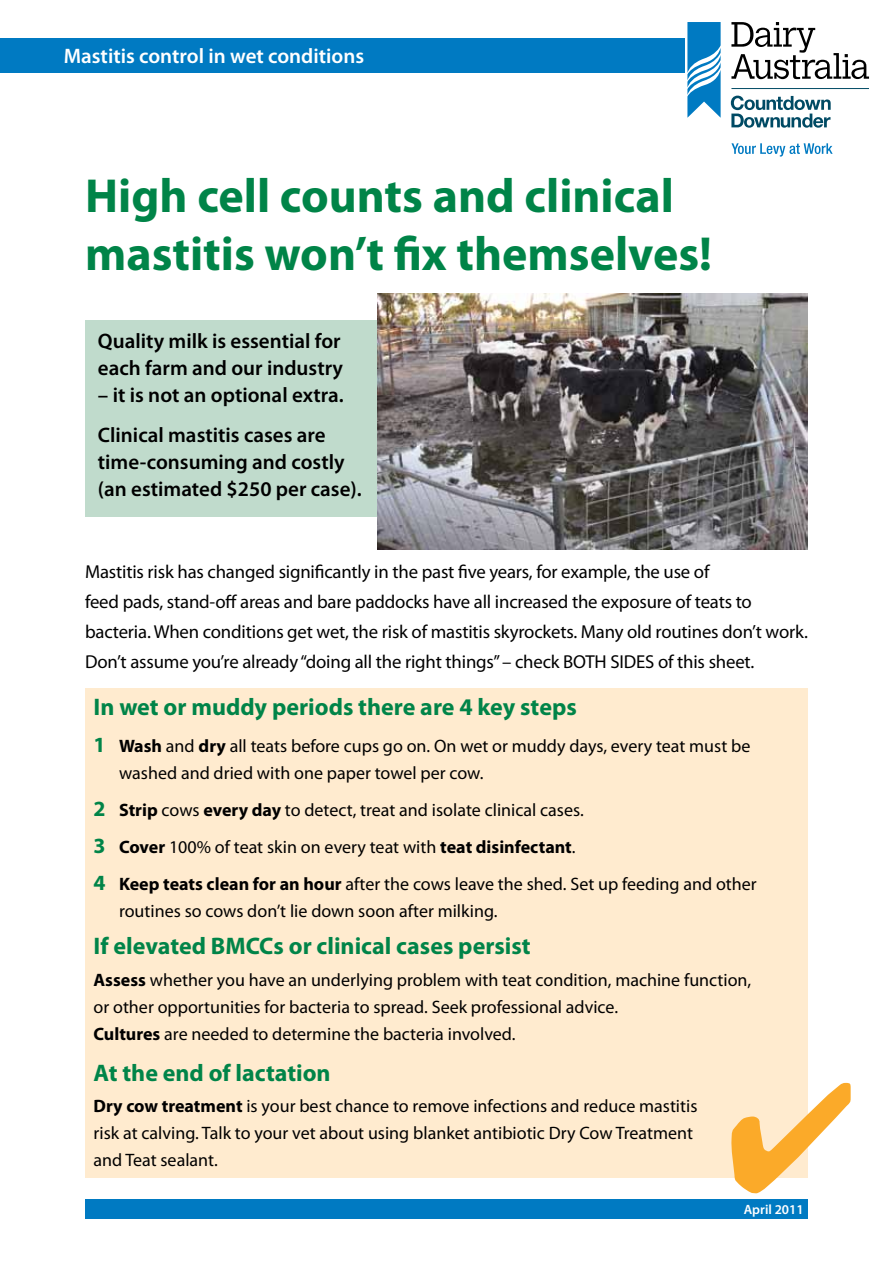
<style>
.page{position:relative;width:893px;height:1263px;background:#fff}
.page>*{position:absolute;margin:0;border:0;box-sizing:border-box;transform-origin:0 0}
.t1{font:700 48px/57.6px "Myriad Pro";color:#008448}
.t2{font:700 24px "Myriad Pro";color:#008448}
.t3{font:600 21px/27px "Myriad Pro";color:#000}
.t4{font:600 21px "Myriad Pro";color:#fff}
.t5{font:18.75px/30px "Myriad Pro";letter-spacing:-.01em;color:#000}
.t6{font:18px/27px "Myriad Pro";color:#000}
.t7{font:600 13.5px "Myriad Pro";color:#fff}
.s1{font-weight:700;font-size:21.75px;color:#008448}
.s2{font-weight:700}
</style>
<div class="page">
<div style="left:0;top:38px;width:685px;height:34px;background:#007ac2"></div>
<svg style="left:687px;top:22px;width:34px;height:96px"></svg>
<svg style="left:731px;top:22px;width:138px;height:57px"></svg>
<hr style="left:731px;top:88px;width:138px;height:1px;background:#004a64">
<svg style="left:731px;top:143px;width:102px;height:14px"></svg>
<svg style="left:731px;top:96px;width:100px;height:32px"></svg>
<div style="left:85px;top:689px;width:723px;height:489px;background:#ffebcf"></div>
<div style="left:85px;top:320px;width:347px;height:197px;background:#c0dbcc"></div>
<div style="left:85px;top:1199px;width:723px;height:20px;background:#007ac2"></div>
<img style="left:377px;top:293px;width:431px;height:256px">
<p class="t4" style="left:64px;top:43px;width:302px">Mastitis control in wet conditions</p>
<h1 class="t1" style="left:85px;top:166px;width:628px">High cell counts and clinical mastitis won’t fix themselves!</h1>
<p class="t3" style="left:98px;top:327px;width:247px">Quality milk is essential for each farm and our industry</p>
<p class="t3" style="left:98px;top:375px;width:247px;line-height:39.8px">– it is not an optional extra.<br>Clinical mastitis cases are</p>
<p class="t3" style="left:98px;top:448px;width:265px">time-consuming and costly (an estimated $250 per case).</p>
<p class="t5" style="left:85px;top:556px;width:724px">Mastitis risk has changed significantly in the past five years, for example, the use of<br>feed pads, stand-off areas and bare paddocks have all increased the exposure of teats to bacteria. When conditions get wet, the risk of mastitis skyrockets. Many old routines don’t work.<br>Don’t assume you’re already “doing all the right things” – check BOTH SIDES of this sheet.</p>
<h2 class="t2" style="left:94px;top:692px;width:485px">In wet or muddy periods there are 4 key steps</h2>
<p class="t6" style="left:119px;top:732px;width:633px;text-indent:-25px"><span class="s1">1</span> <span class="s2">Wash</span> and <span class="s2">dry</span> all teats before cups go on. On wet or muddy days, every teat must be washed and dried with one paper towel per cow.</p>
<p class="t6" style="left:94px;top:791px;width:665px;line-height:36.9px"><span class="s1">2</span> <span class="s2">Strip</span> cows <span class="s2">every day</span> to detect, treat and isolate clinical cases.<br><span class="s1">3</span> <span class="s2">Cover</span> 100% of teat skin on every teat with <span class="s2">teat disinfectant</span>.<br><span class="s1">4</span> <span class="s2">Keep teats clean for an hour</span> after the cows leave the shed. Set up feeding and other</p>
<p class="t6" style="left:119px;top:897px;width:380px">routines so cows don’t lie down soon after milking.</p>
<h2 class="t2" style="left:94px;top:930px;width:439px">If elevated BMCCs or clinical cases persist</h2>
<p class="t6" style="left:94px;top:966px;width:659px"><span class="s2">Assess</span> whether you have an underlying problem with teat condition, machine function, or other opportunities for bacteria to spread. Seek professional advice.<br><span class="s2">Cultures</span> are needed to determine the bacteria involved.</p>
<h2 class="t2" style="left:94px;top:1057px;width:239px">At the end of lactation</h2>
<p class="t6" style="left:94px;top:1092px;width:605px"><span class="s2">Dry cow treatment</span> is your best chance to remove infections and reduce mastitis risk at calving. Talk to your vet about using blanket antibiotic Dry Cow Treatment and Teat sealant.</p>
<p class="t7" style="left:726px;top:1201px;width:131px"><sup>✔</sup>April 2011</p>
</div>
